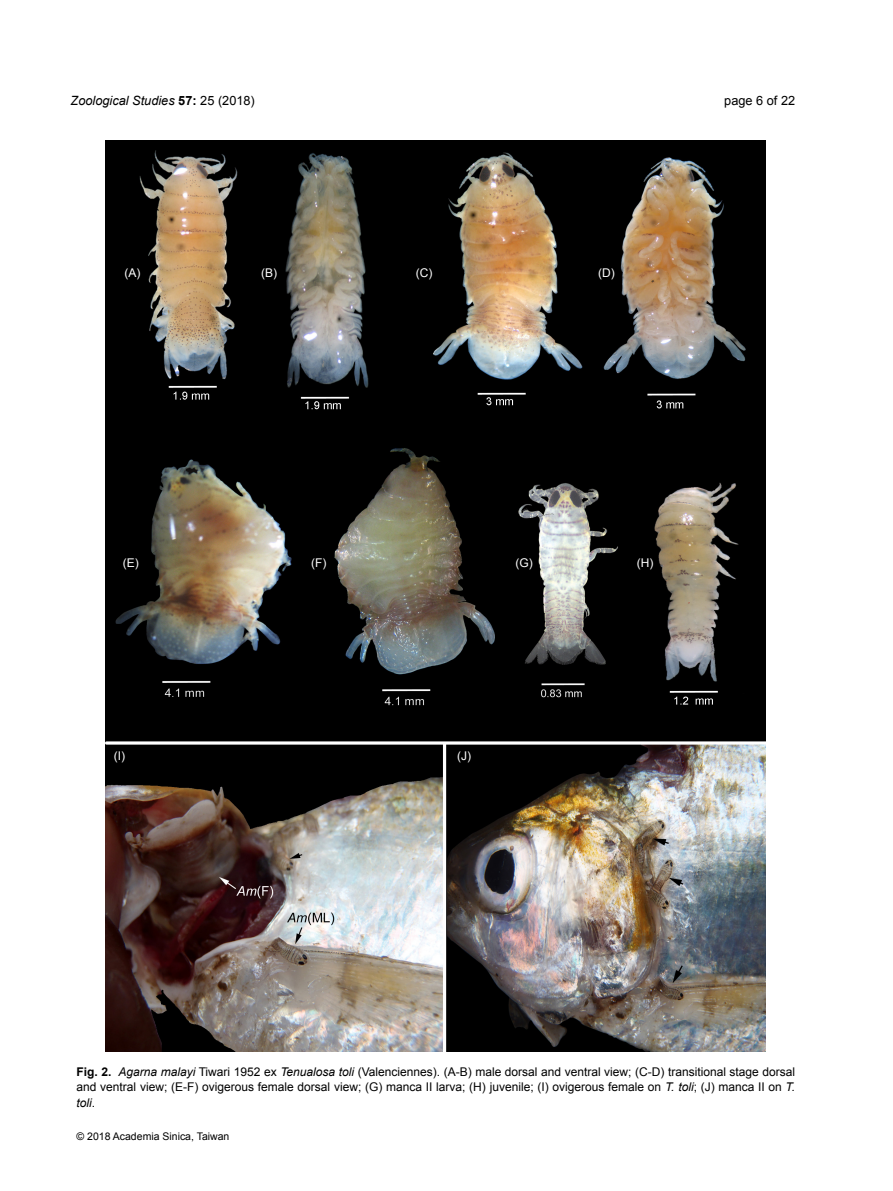
<style>
.page{position:relative;width:893px;height:1191px;background:#fff}
.page>*{position:absolute;margin:0;border:0;box-sizing:border-box;transform-origin:0 0}
.t1{font:italic 12.75px "Arial";color:#000}
.t2{font:12.75px "Arial";color:#000}
.t3{font:12px/15.8px "Arial";color:#000;text-align:justify}
.t4{font:12px "Arial";color:#fff}
.t5{font:10.5px "Arial";color:#000}
.s1{font-weight:700;font-style:normal}
.s2{font-style:normal}
.s3{font-weight:700}
.s4{font-style:italic}
</style>
<div class="page">
<img style="left:105px;top:140px;width:661px;height:911px">
<p class="t1" style="left:71px;top:92px;width:186px">Zoological Studies <span class="s1">57:</span> <span class="s2">25 (2018)</span></p>
<p class="t2" style="left:724px;top:92px;width:72px">page 6 of 22</p>
<p class="t4" style="left:125px;top:265px;width:17px">(A)</p>
<p class="t4" style="left:123px;top:555px;width:17px">(E)</p>
<p class="t4" style="left:261px;top:265px;width:17px">(B)</p>
<p class="t4" style="left:416px;top:265px;width:18px">(C)</p>
<p class="t4" style="left:598px;top:265px;width:18px">(D)</p>
<p class="t4" style="left:311px;top:555px;width:17px">(F)</p>
<p class="t4" style="left:515px;top:555px;width:19px">(G)</p>
<p class="t4" style="left:637px;top:555px;width:18px">(H)</p>
<p class="t4" style="left:114px;top:748px;width:13px">(I)</p>
<p class="t4" style="left:457px;top:748px;width:15px">(J)</p>
<p class="t3" style="left:77px;top:1063px;width:720px"><span class="s3">Fig. 2.</span> <span class="s4">Agarna malayi</span> Tiwari 1952 ex <span class="s4">Tenualosa toli</span> (Valenciennes). (A-B) male dorsal and ventral view; (C-D) transitional stage dorsal and ventral view; (E-F) ovigerous female dorsal view; (G) manca II larva; (H) juvenile; (I) ovigerous female on <span class="s4">T. toli</span>; (J) manca II on <span class="s4">T. toli</span>.</p>
<p class="t5" style="left:77px;top:1129px;width:154px">© 2018 Academia Sinica, Taiwan</p>
</div>
